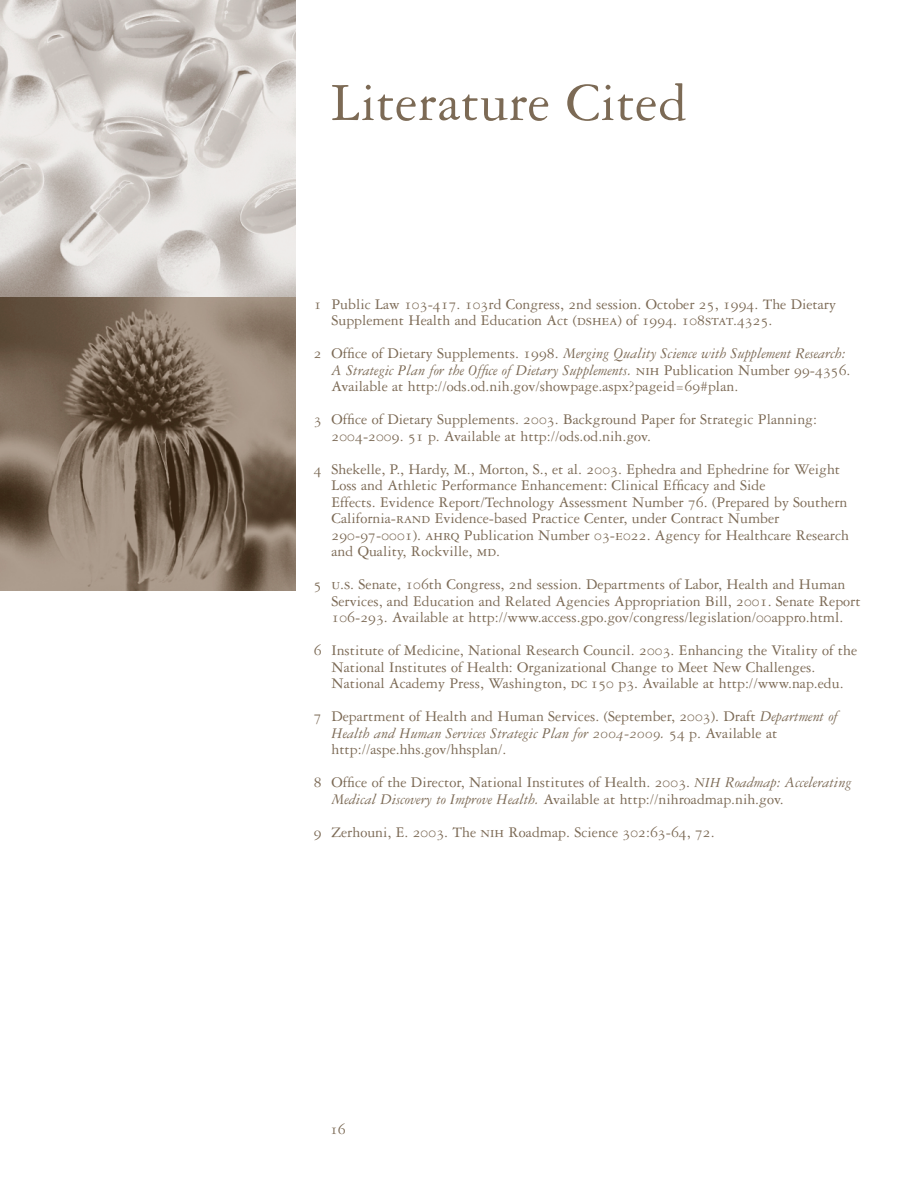
<style>
.page{position:relative;width:918px;height:1188px;background:#fff}
.page>*{position:absolute;margin:0;border:0;box-sizing:border-box;transform-origin:0 0}
.t1{font:57px "Garamond Three";letter-spacing:.005em;color:#7c6a55}
.t2{font:15.75px/16.5px "Garamond Three";color:#7c6a55}
.t3{font:15.75px/16.5px "Garamond Three Italic Os F";color:#7c6a55}
.t4{font:15.75px "Garamond Three SC";color:#7c6a55}
.s1{font-family:"Garamond Three SC"}
.s2{font-family:"Garamond Three"}
.s3{font-family:"Garamond Three Italic Os F"}
.s4{font-family:"Garamond Three Italic Os F";font-size:14.85px}
</style>
<div class="page">
<svg style="left:0;top:0;width:296px;height:591px;background:#aba096"></svg>
<h1 class="t1" style="left:332px;top:82px;width:357px">Literature Cited</h1>
<p class="t4" style="left:314px;top:298px;width:9px">1</p>
<p class="t4" style="left:314px;top:348px;width:9px">2</p>
<p class="t4" style="left:314px;top:414px;width:9px">3</p>
<p class="t4" style="left:314px;top:463px;width:9px">4</p>
<p class="t4" style="left:314px;top:579px;width:9px">5</p>
<p class="t4" style="left:314px;top:645px;width:9px">6</p>
<p class="t4" style="left:314px;top:711px;width:9px">7</p>
<p class="t4" style="left:314px;top:777px;width:9px">8</p>
<p class="t4" style="left:314px;top:826px;width:9px">9</p>
<p class="t2" style="left:332px;top:297px;width:506px">Public Law <span class="s1">103-417. 103</span>rd Congress, <span class="s1">2</span>nd session. October <span class="s1">25, 1994.</span> The Dietary<br>Supplement Health and Education Act (<span class="s1">dshea</span>) of <span class="s1">1994. 108stat.4325.</span></p>
<p class="t3" style="left:332px;top:347px;width:521px"><span class="s2">Office of Dietary Supplements.</span> <span class="s1">1998</span><span class="s2">.</span> Merging Quality Science with Supplement Research:<br>A Strategic Plan for the Office of Dietary Supplements. <span class="s1">nih</span> <span class="s2">Publication Number</span> <span class="s1">99-4356</span><span class="s2">.</span></p>
<p class="t2" style="left:332px;top:371px;width:487px;line-height:33px">Available at http://ods.od.nih.gov/showpage.aspx?pageid=<span class="s1">69</span>#plan.<br>Office of Dietary Supplements. <span class="s1">2003</span>. Background Paper for Strategic Planning:</p>
<p class="t2" style="left:332px;top:421px;width:510px;line-height:33px"><span class="s1">2004-2009. 51</span> p. Available at http://ods.od.nih.gov.<br>Shekelle, P., Hardy, M., Morton, S., et al. <span class="s1">2003</span>. Ephedra and Ephedrine for Weight</p>
<p class="t2" style="left:332px;top:479px;width:519px">Loss and Athletic Performance Enhancement: Clinical Efficacy and Side<br>Effects. Evidence Report/Technology Assessment Number <span class="s1">76</span>. (Prepared by Southern California-<span class="s1">rand</span> Evidence-based Practice Center, under Contract Number <span class="s1">290-97-0001)</span>. <span class="s1">ahrq</span> Publication Number <span class="s1">03-e022</span>. Agency for Healthcare Research and Quality, Rockville, <span class="s1">md</span>.</p>
<p class="t2" style="left:332px;top:578px;width:531px"><span class="s1">u.s</span>. Senate, <span class="s1">106</span>th Congress, <span class="s1">2</span>nd session<span class="s1">.</span> Departments of Labor, Health and Human<br>Services, and Education and Related Agencies Appropriation Bill, <span class="s1">2001</span>. Senate Report<br><span class="s1">106-293</span>. Available at http://www.access.gpo.gov/congress/legislation/<span class="s1">00</span>appro.html.</p>
<p class="t2" style="left:332px;top:644px;width:527px">Institute of Medicine, National Research Council. <span class="s1">2003</span>. Enhancing the Vitality of the<br>National Institutes of Health: Organizational Change to Meet New Challenges.<br>National Academy Press, Washington, <span class="s1">dc 150</span> p<span class="s1">3</span>. Available at http://www.nap.edu.</p>
<p class="t2" style="left:332px;top:710px;width:508px">Department of Health and Human Services. (September, <span class="s1">2003).</span> Draft <span class="s3">Department of</span></p>
<p class="t3" style="left:332px;top:726px;width:447px">Health and Human Services Strategic Plan for 2004-2009. <span class="s1">54</span> <span class="s2">p. Available at</span></p>
<p class="t2" style="left:332px;top:734px;width:521px;line-height:33px">http://aspe.hhs.gov/hhsplan/.<br>Office of the Director, National Institutes of Health. <span class="s1">2003</span>. <span class="s4">NIH</span> <span class="s3">Roadmap: Accelerating</span></p>
<p class="t2" style="left:331px;top:784px;width:454px;line-height:33px"><span class="s3">Medical Discovery to Improve Health.</span> Available at http://nihroadmap.nih.gov.<br>Zerhouni, E. <span class="s1">2003</span>. The <span class="s1">nih</span> Roadmap. Science <span class="s1">302:63-64, 72.</span></p>
<p class="t4" style="left:330px;top:1124px;width:17px">16</p>
</div>
